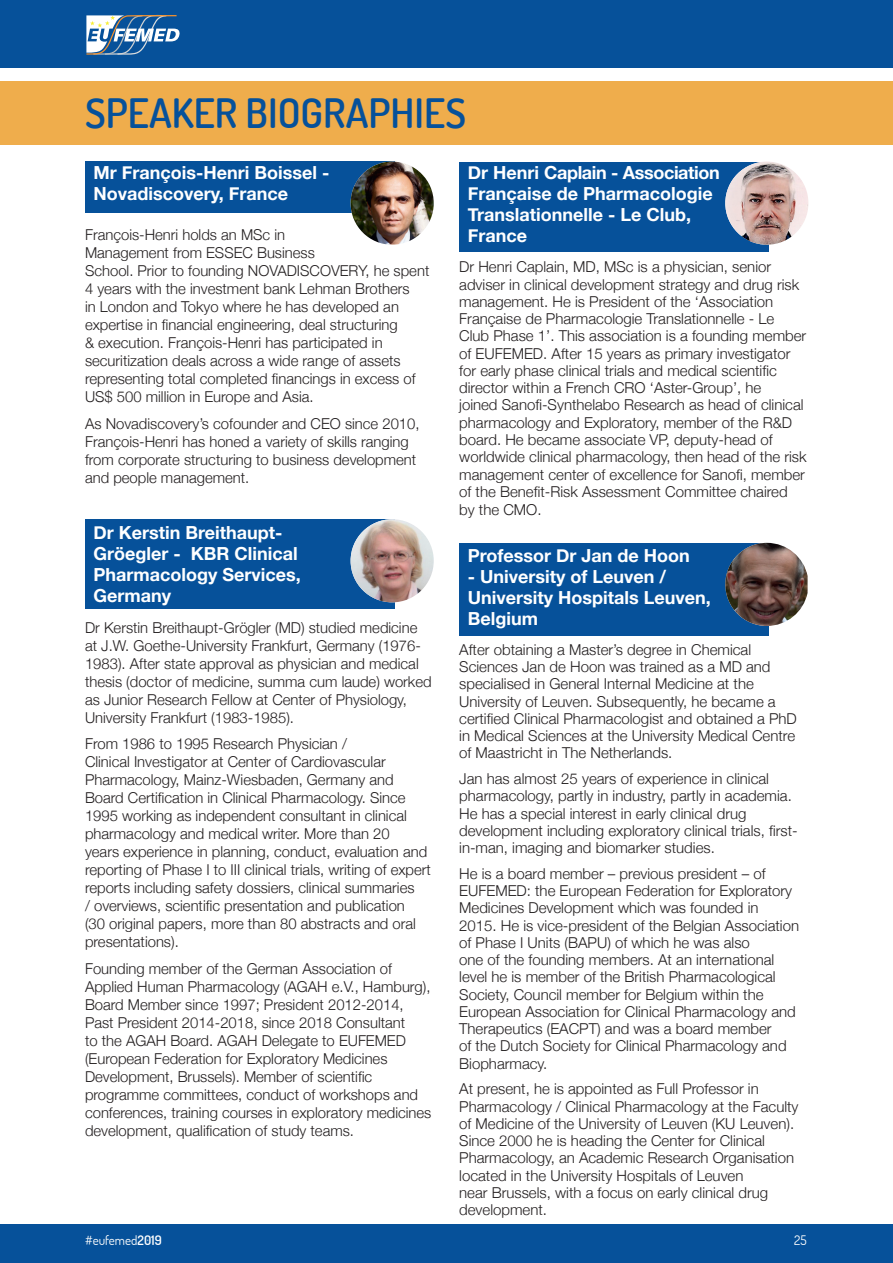
<style>
.page{position:relative;width:893px;height:1263px;background:#fff}
.page>*{position:absolute;margin:0;border:0;box-sizing:border-box;transform-origin:0 0}
.t1{font:600 40.5px "Terminal Dosis";color:#06519a}
.t2{font:700 18px/21px "Helvetica Neue";color:#fff}
.t3{font:300 15px/17.2px "Helvetica Neue";color:#231f20}
.t4{font:13.05px "Terminal Dosis";color:#fff}
.s1{font-weight:600}
</style>
<div class="page">
<div style="left:0;top:1225px;width:893px;height:38px;background:#06519a"></div>
<div style="left:0;top:0;width:893px;height:68px;background:#06519a"></div>
<svg style="left:86px;top:15px;width:94px;height:40px"></svg>
<div style="left:460px;top:543px;width:309px;height:93px;background:#06519a"></div>
<img style="left:725px;top:543px;width:83px;height:83px">
<div style="left:460px;top:162px;width:309px;height:89px;background:#06519a"></div>
<img style="left:725px;top:162px;width:83px;height:83px;border-radius:42px">
<div style="left:0;top:81px;width:893px;height:64px;background:#efad4c"></div>
<div style="left:85px;top:162px;width:309px;height:51px;background:#06519a"></div>
<div style="left:85px;top:519px;width:309px;height:90px;background:#06519a"></div>
<img style="left:351px;top:162px;width:83px;height:83px;border-radius:42px">
<img style="left:351px;top:519px;width:83px;height:83px;border-radius:42px">
<p class="t1" style="left:85px;top:87px;width:383px">SPEAKER BIOGRAPHIES</p>
<p class="t2" style="left:94px;top:163px;width:237px">Mr François-Henri Boissel -<br>Novadiscovery, France</p>
<p class="t3" style="left:85px;top:225px;width:346px;line-height:18px">François-Henri holds an MSc in<br>Management from ESSEC Business<br>School. Prior to founding NOVADISCOVERY, he spent 4 years with the investment bank Lehman Brothers<br>in London and Tokyo where he has developed an expertise in financial engineering, deal structuring<br>&amp; execution. François-Henri has participated in securitization deals across a wide range of assets representing total completed financings in excess of US$ 500 million in Europe and Asia.</p>
<p class="t3" style="left:85px;top:413px;width:336px;line-height:18px">As Novadiscovery’s cofounder and CEO since 2010, François-Henri has honed a variety of skills ranging from corporate structuring to business development and people management.</p>
<p class="t2" style="left:94px;top:522px;width:209px">Dr Kerstin Breithaupt-<br>Gröegler - KBR Clinical<br>Pharmacology Services,<br>Germany</p>
<p class="t3" style="left:85px;top:617px;width:348px;line-height:18px">Dr Kerstin Breithaupt-Grögler (MD) studied medicine at J.W. Goethe-University Frankfurt, Germany (1976- 1983). After state approval as physician and medical thesis (doctor of medicine, summa cum laude) worked as Junior Research Fellow at Center of Physiology, University Frankfurt (1983-1985).</p>
<p class="t3" style="left:85px;top:734px;width:347px;line-height:18px">From 1986 to 1995 Research Physician /<br>Clinical Investigator at Center of Cardiovascular Pharmacology, Mainz-Wiesbaden, Germany and Board Certification in Clinical Pharmacology. Since 1995 working as independent consultant in clinical pharmacology and medical writer. More than 20<br>years experience in planning, conduct, evaluation and reporting of Phase I to III clinical trials, writing of expert reports including safety dossiers, clinical summaries<br>/ overviews, scientific presentation and publication<br>(30 original papers, more than 80 abstracts and oral presentations).</p>
<p class="t3" style="left:85px;top:958px;width:348px;line-height:18px">Founding member of the German Association of Applied Human Pharmacology (AGAH e.V., Hamburg), Board Member since 1997; President 2012-2014, Past President 2014-2018, since 2018 Consultant<br>to the AGAH Board. AGAH Delegate to EUFEMED (European Federation for Exploratory Medicines Development, Brussels). Member of scientific programme committees, conduct of workshops and conferences, training courses in exploratory medicines development, qualification of study teams.</p>
<p class="t2" style="left:468px;top:163px;width:254px">Dr Henri Caplain - Association<br>Française de Pharmacologie<br>Translationnelle - Le Club,<br>France</p>
<p class="t3" style="left:459px;top:257px;width:349px">Dr Henri Caplain, MD, MSc is a physician, senior adviser in clinical development strategy and drug risk management. He is President of the ‘Association Française de Pharmacologie Translationnelle - Le Club Phase 1’. This association is a founding member of EUFEMED. After 15 years as primary investigator for early phase clinical trials and medical scientific director within a French CRO ‘Aster-Group’, he<br>joined Sanofi-Synthelabo Research as head of clinical pharmacology and Exploratory, member of the R&amp;D board. He became associate VP, deputy-head of worldwide clinical pharmacology, then head of the risk management center of excellence for Sanofi, member of the Benefit-Risk Assessment Committee chaired by the CMO.</p>
<p class="t2" style="left:468px;top:545px;width:224px">Professor Dr Jan de Hoon</p>
<p class="t2" style="left:468px;top:566px;width:245px">- University of Leuven /<br>University Hospitals Leuven,<br>Belgium</p>
<p class="t3" style="left:459px;top:640px;width:339px">After obtaining a Master’s degree in Chemical Sciences Jan de Hoon was trained as a MD and specialised in General Internal Medicine at the University of Leuven. Subsequently, he became a certified Clinical Pharmacologist and obtained a PhD in Medical Sciences at the University Medical Centre of Maastricht in The Netherlands.</p>
<p class="t3" style="left:459px;top:769px;width:340px">Jan has almost 25 years of experience in clinical pharmacology, partly in industry, partly in academia.<br>He has a special interest in early clinical drug development including exploratory clinical trials, first&shy;in-man, imaging and biomarker studies.</p>
<p class="t3" style="left:459px;top:864px;width:341px">He is a board member – previous president – of EUFEMED: the European Federation for Exploratory Medicines Development which was founded in 2015. He is vice-president of the Belgian Association of Phase I Units (BAPU) of which he was also<br>one of the founding members. At an international level he is member of the British Pharmacological Society, Council member for Belgium within the European Association for Clinical Pharmacology and Therapeutics (EACPT) and was a board member<br>of the Dutch Society for Clinical Pharmacology and Biopharmacy.</p>
<p class="t3" style="left:459px;top:1079px;width:341px">At present, he is appointed as Full Professor in Pharmacology / Clinical Pharmacology at the Faculty of Medicine of the University of Leuven (KU Leuven).<br>Since 2000 he is heading the Center for Clinical Pharmacology, an Academic Research Organisation located in the University Hospitals of Leuven<br>near Brussels, with a focus on early clinical drug development.</p>
<p class="t4" style="left:85px;top:1231px;width:78px">#eufemed<span class="s1">2019</span></p>
<p class="t4" style="left:794px;top:1231px;width:14px">25</p>
</div>
